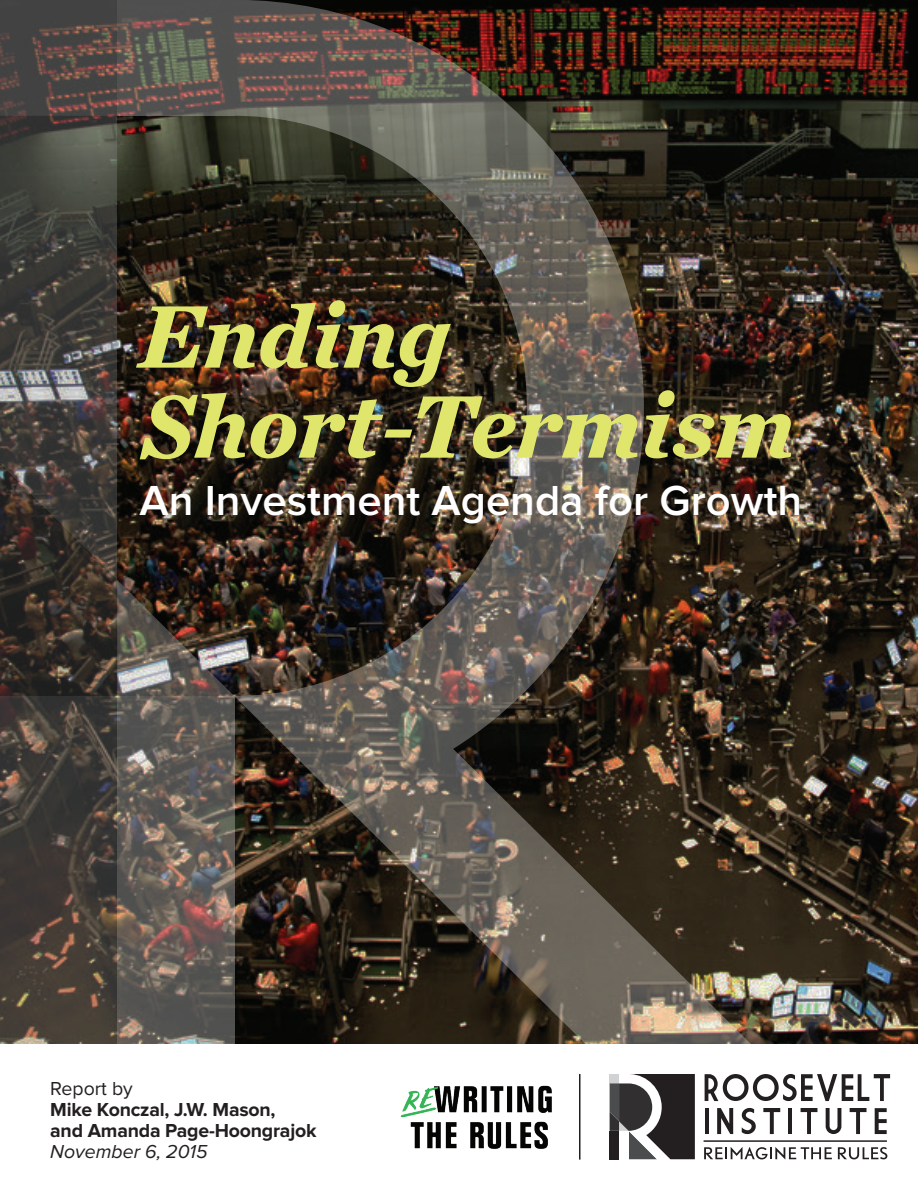
<style>
.page{position:relative;width:918px;height:1188px;background:#fff}
.page>*{position:absolute;margin:0;border:0;box-sizing:border-box;transform-origin:0 0}
.t1{font:italic 700 93px/90px "Chronicle Text G2";color:#e0e56c}
.t2{font:600 43.5px "Proxima Nova";color:#fff}
.t3{font:700 19.5px/21px "Proxima Nova";letter-spacing:-.01em;color:#231f20}
.t4{font:italic 19.5px "Proxima Nova";color:#231f20}
.t5{font:19.5px "Proxima Nova";color:#231f20}
</style>
<div class="page">
<img style="left:117px;top:0;width:801px;height:1044px">
<svg style="left:0;top:0;width:117px;height:116px;background:#4e4643"></svg>
<svg style="left:117px;top:0;width:117px;height:116px;background:#605a53"></svg>
<svg style="left:0;top:696px;width:117px;height:348px;background:#474039"></svg>
<svg style="left:117px;top:696px;width:117px;height:348px;background:#6a625b"></svg>
<img style="left:234px;top:0;width:517px;height:1044px">
<svg style="left:0;top:116px;width:117px;height:348px;background:#4a4944"></svg>
<img style="left:0;top:464px;width:234px;height:232px">
<svg style="left:610px;top:1074px;width:85px;height:85px"></svg>
<hr style="left:704px;top:1140px;width:183px;height:2px;background:#231f20">
<svg style="left:704px;top:1147px;width:128px;height:13px"></svg>
<svg style="left:838px;top:1147px;width:49px;height:12px"></svg>
<hr style="left:705px;top:1108px;width:4px;height:26px;background:#231f20">
<svg style="left:717px;top:1108px;width:16px;height:26px"></svg>
<svg style="left:742px;top:1108px;width:14px;height:26px"></svg>
<svg style="left:763px;top:1108px;width:17px;height:26px"></svg>
<hr style="left:788px;top:1108px;width:4px;height:26px;background:#231f20">
<svg style="left:801px;top:1108px;width:16px;height:26px"></svg>
<svg style="left:826px;top:1108px;width:15px;height:26px"></svg>
<svg style="left:850px;top:1108px;width:17px;height:26px"></svg>
<svg style="left:875px;top:1108px;width:12px;height:26px"></svg>
<svg style="left:705px;top:1074px;width:185px;height:27px"></svg>
<img style="left:400px;top:1085px;width:152px;height:64px">
<hr style="left:579px;top:1074px;width:1px;height:86px;background:#231f20">
<h1 class="t1" style="left:140px;top:286px;width:656px">Ending<br>Short-Termism</h1>
<h2 class="t2" style="left:140px;top:481px;width:664px">An Investment Agenda for Growth</h2>
<p class="t5" style="left:50px;top:1080px;width:84px">Report by</p>
<p class="t3" style="left:50px;top:1100px;width:268px">Mike Konczal, J.W. Mason,<br>and Amanda Page-Hoongrajok</p>
<p class="t4" style="left:50px;top:1143px;width:159px">November 6, 2015</p>
</div>
